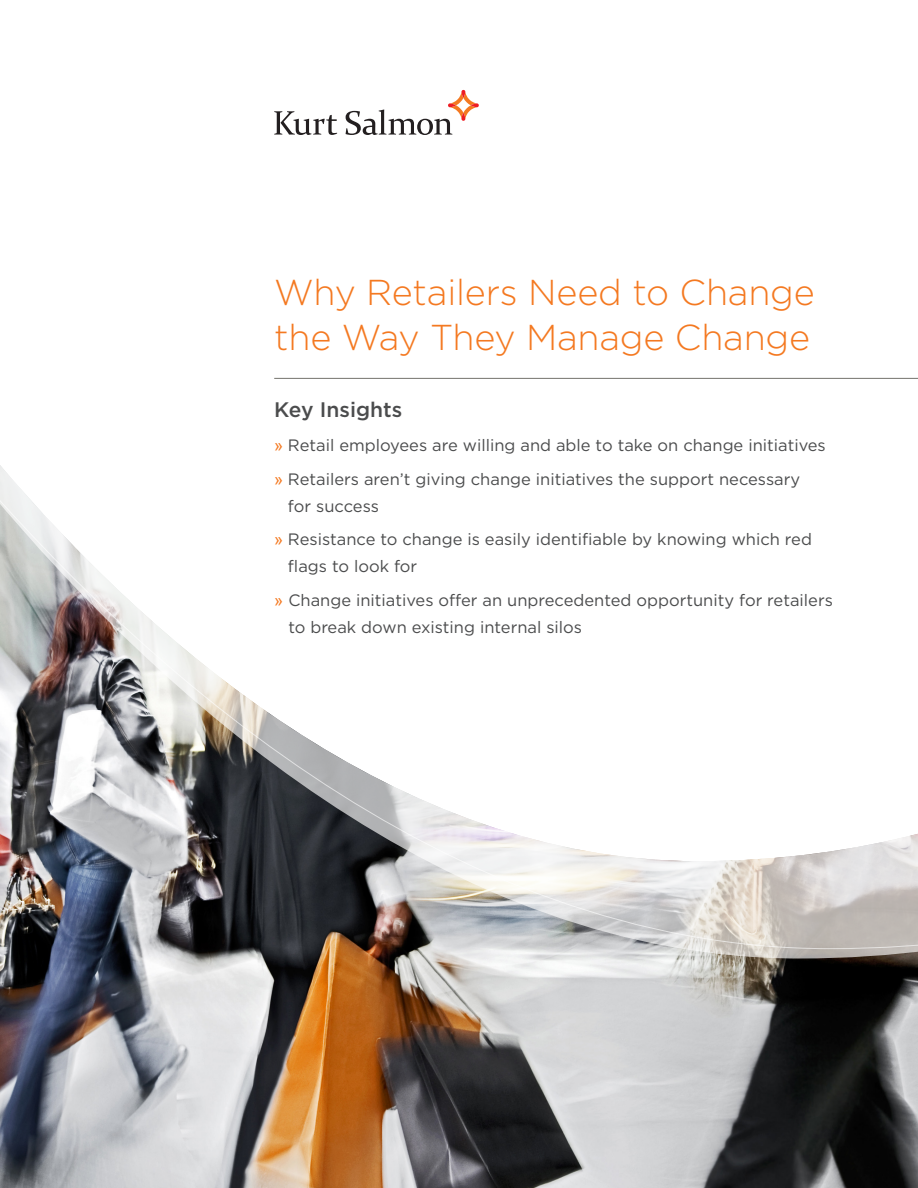
<style>
.page{position:relative;width:918px;height:1188px;background:#fff}
.page>*{position:absolute;margin:0;border:0;box-sizing:border-box;transform-origin:0 0}
.Cover_Title{font:300 36px/45px "Gotham";letter-spacing:-.005em;color:#f47921}
.Cover_Title-2{font:500 21px "Gotham";color:#4b4c4d}
.Cover_Title-3{font:16.5px/27px "Gotham";color:#4b4c4d}
.s1{font-family:"Arial";color:#f47921}
</style>
<div class="page">
<svg style="left:274px;top:111px;width:63px;height:24px"></svg>
<svg style="left:346px;top:90px;width:133px;height:45px"></svg>
<img style="left:0;top:959px;width:918px;height:229px">
<svg style="left:0;top:465px;width:918px;height:484px"></svg>
<hr style="left:274px;top:378px;width:644px;height:1px;background:#73726d">
<p class="Cover_Title" style="left:274px;top:268px;width:542px">Why Retailers Need to Change the Way They Manage Change</p>
<p class="Cover_Title-2" style="left:274px;top:396px;width:130px">Key Insights</p>
<p class="Cover_Title-3" style="left:274px;top:431px;width:553px"><span class="s1">»</span> Retail employees are willing and able to take on change initiatives</p>
<p class="Cover_Title-3" style="left:288px;top:465px;width:514px;text-indent:-14px"><span class="s1">»</span> Retailers aren’t giving change initiatives the support necessary for success</p>
<p class="Cover_Title-3" style="left:288px;top:526px;width:526px;text-indent:-14px"><span class="s1">»</span> Resistance to change is easily identifiable by knowing which red flags to look for</p>
<p class="Cover_Title-3" style="left:288px;top:586px;width:546px;text-indent:-14px"><span class="s1">»</span> Change initiatives offer an unprecedented opportunity for retailers to break down existing internal silos</p>
</div>
